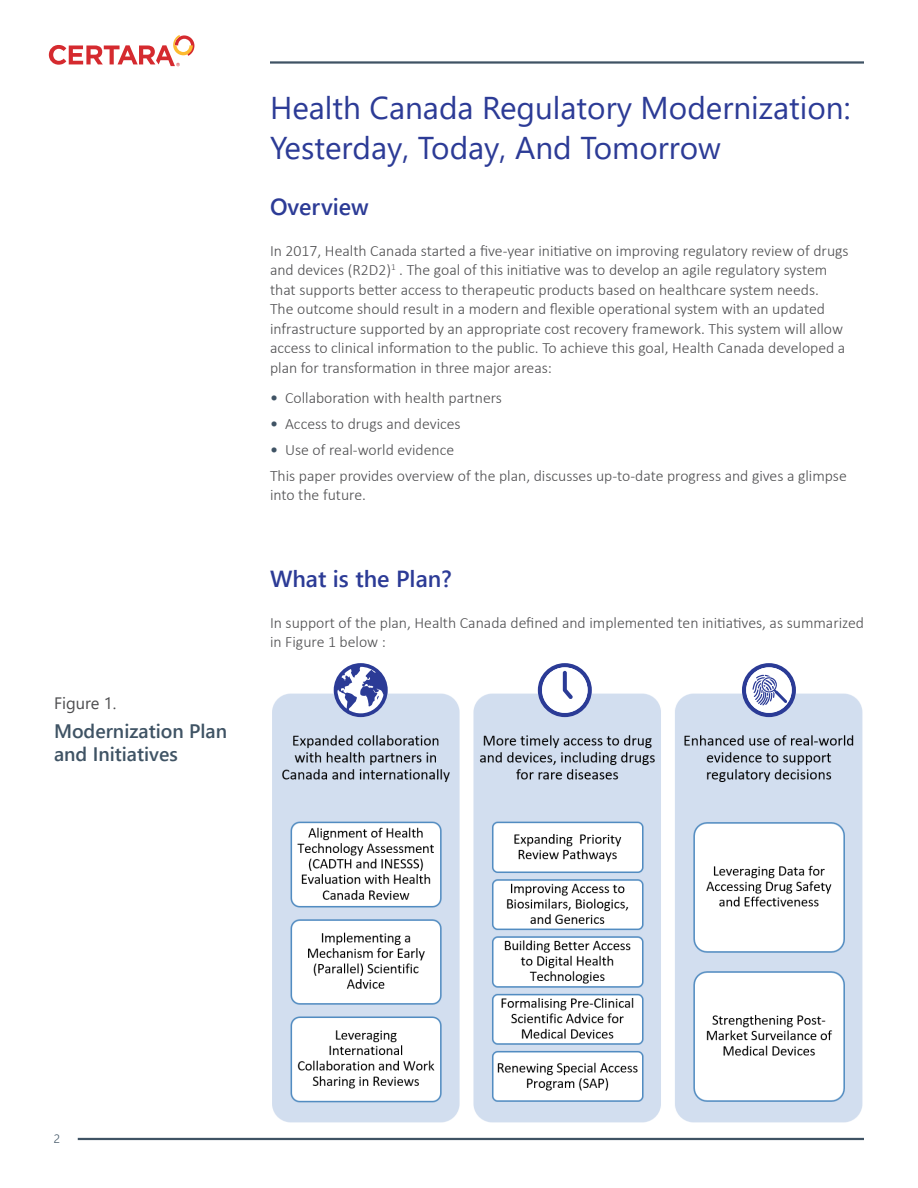
<style>
.page{position:relative;width:918px;height:1188px;background:#fff}
.page>*{position:absolute;margin:0;border:0;box-sizing:border-box;transform-origin:0 0}
.t1{font:31.5px/40.5px "Segoe UI";color:#2c3b96}
.t2{font:600 23.25px "Segoe UI";color:#2c3b96}
.t3{font:600 19.5px/22.5px "Segoe UI";color:#3f5364}
.t4{font:16.5px "Segoe UI";color:#4d4d4f}
.t5{font:300 15.75px/19.5px "Calibri";color:#4d4d4f}
.t6{font:300 12px "Segoe UI";color:#3f5364}
.s1{font-weight:400;font-size:16.2px;color:#3f5364}
</style>
<div class="page">
<hr style="left:78px;top:1138px;width:786px;height:2px;background:#3f5364">
<hr style="left:270px;top:61px;width:594px;height:3px;background:#3f5364">
<svg style="left:49px;top:35px;width:145px;height:31px"></svg>
<img style="left:272px;top:690px;width:591px;height:433px">
<svg style="left:334px;top:663px;width:54px;height:54px"></svg>
<svg style="left:538px;top:663px;width:54px;height:54px"></svg>
<svg style="left:742px;top:663px;width:54px;height:54px"></svg>
<p class="t4" style="left:54px;top:687px;width:64px">Figure 1.</p>
<p class="t3" style="left:54px;top:718px;width:175px">Modernization Plan and Initiatives</p>
<h1 class="t1" style="left:270px;top:84px;width:582px">Health Canada Regulatory Modernization:<br>Yesterday, Today, And Tomorrow</h1>
<h2 class="t2" style="left:270px;top:184px;width:100px">Overview</h2>
<p class="t5" style="left:270px;top:241px;width:580px">In 2017, Health Canada started a five-year initiative on improving regulatory review of drugs and devices (R2D2)<sup>1</sup> . The goal of this initiative was to develop an agile regulatory system that supports better access to therapeutic products based on healthcare system needs.<br>The outcome should result in a modern and flexible operational system with an updated infrastructure supported by an appropriate cost recovery framework. This system will allow access to clinical information to the public. To achieve this goal, Health Canada developed a plan for transformation in three major areas:</p>
<p class="t5" style="left:270px;top:388px;width:233px"><span class="s1">•</span> Collaboration with health partners</p>
<p class="t5" style="left:270px;top:414px;width:192px"><span class="s1">•</span> Access to drugs and devices</p>
<p class="t5" style="left:270px;top:437px;width:578px;line-height:26px"><span class="s1">•</span> Use of real-world evidence<br>This paper provides overview of the plan, discusses up-to-date progress and gives a glimpse</p>
<p class="t5" style="left:270px;top:485px;width:98px">into the future.</p>
<h2 class="t2" style="left:270px;top:557px;width:183px">What is the Plan?</h2>
<p class="t5" style="left:270px;top:613px;width:595px">In support of the plan, Health Canada defined and implemented ten initiatives, as summarized in Figure 1 below :</p>
<p class="t6" style="left:54px;top:1127px;width:8px">2</p>
</div>
